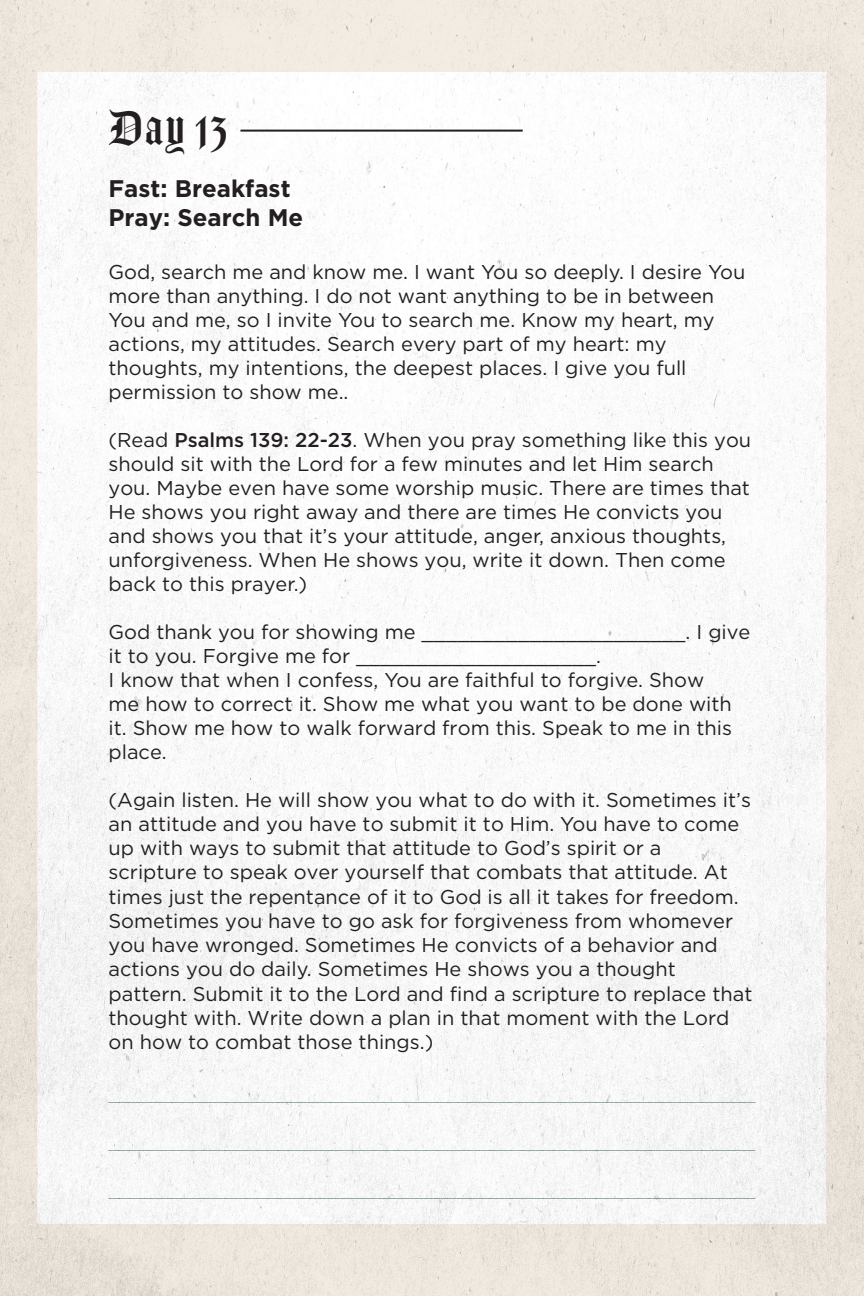
<style>
.page{position:relative;width:864px;height:1296px;background:#fff}
.page>*{position:absolute;margin:0;border:0;box-sizing:border-box;transform-origin:0 0}
.t1{font:48px "Amador";color:#231f20}
.t2{font:700 24px/28.8px "Gotham";color:#231f20}
.t3{font:20px/24px "Gotham";color:#231f20}
.t4{font:100 20px "Gotham";color:#334548}
.s1{font-weight:500}
</style>
<div class="page">
<img style="left:0;top:0;width:864px;height:1296px">
<hr style="left:240px;top:130px;width:283px;height:2px;background:#231f20">
<p class="t1" style="left:109px;top:100px;width:120px">Day 13</p>
<p class="t2" style="left:109px;top:174px;width:196px">Fast: Breakfast<br>Pray: Search Me</p>
<p class="t3" style="left:109px;top:259px;width:638px">God, search me and know me. I want You so deeply. I desire You more than anything. I do not want anything to be in between You and me, so I invite You to search me. Know my heart, my actions, my attitudes. Search every part of my heart: my thoughts, my intentions, the deepest places. I give you full permission to show me..</p>
<p class="t3" style="left:109px;top:427px;width:644px">(Read <span class="s1">Psalms 139: 22-23</span>. When you pray something like this you should sit with the Lord for a few minutes and let Him search you. Maybe even have some worship music. There are times that He shows you right away and there are times He convicts you and shows you that it’s your attitude, anger, anxious thoughts, unforgiveness. When He shows you, write it down. Then come back to this prayer.)</p>
<p class="t3" style="left:109px;top:619px;width:643px">God thank you for showing me ______________________. I give it to you. Forgive me for ____________________.<br>I know that when I confess, You are faithful to forgive. Show<br>me how to correct it. Show me what you want to be done with it. Show me how to walk forward from this. Speak to me in this place.</p>
<p class="t3" style="left:109px;top:787px;width:645px">(Again listen. He will show you what to do with it. Sometimes it’s an attitude and you have to submit it to Him. You have to come up with ways to submit that attitude to God’s spirit or a scripture to speak over yourself that combats that attitude. At times just the repentance of it to God is all it takes for freedom.<br>Sometimes you have to go ask for forgiveness from whomever you have wronged. Sometimes He convicts of a behavior and actions you do daily. Sometimes He shows you a thought pattern. Submit it to the Lord and find a scripture to replace that thought with. Write down a plan in that moment with the Lord on how to combat those things.)</p>
<p class="t4" style="left:108px;top:1080px;width:648px">_____________________________________________________________</p>
<p class="t4" style="left:108px;top:1128px;width:648px">_____________________________________________________________</p>
<p class="t4" style="left:108px;top:1176px;width:648px">_____________________________________________________________</p>
</div>
